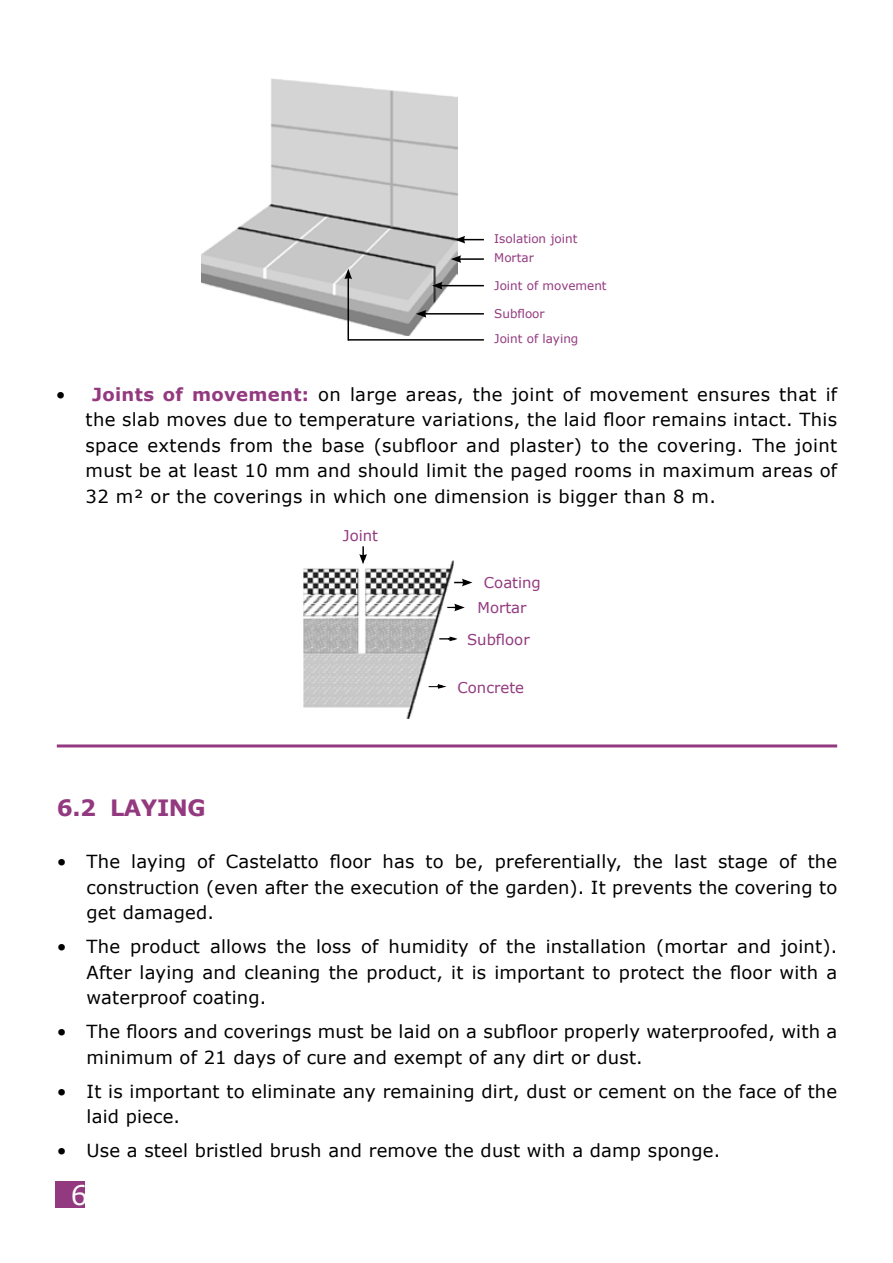
<style>
.page{position:relative;width:893px;height:1263px;background:#fff}
.page>*{position:absolute;margin:0;border:0;box-sizing:border-box;transform-origin:0 0}
.t1{font:27px "Verdana";color:#fff}
.t2{font:700 22.5px "Verdana";letter-spacing:-.02em;color:#93397f}
.t3{font:18px/25.5px "Verdana";letter-spacing:.01em;color:#000;text-align:justify}
.t4{font:14.85px/24.9px "Verdana";color:#93397f}
.t5{font:12px/19.6px "Verdana";color:#93397f}
.s1{font-weight:700;color:#93397f}
</style>
<div class="page">
<div style="left:55px;top:1181px;width:30px;height:27px;background:#93397f"></div>
<img style="left:201px;top:79px;width:257px;height:257px">
<svg style="left:455px;top:236px;width:29px;height:7px"></svg>
<hr style="left:459px;top:258px;width:25px;height:2px;background:#000">
<svg style="left:451px;top:255px;width:10px;height:8px"></svg>
<hr style="left:440px;top:285px;width:44px;height:1px;background:#000">
<svg style="left:432px;top:282px;width:11px;height:7px"></svg>
<hr style="left:424px;top:313px;width:60px;height:2px;background:#000">
<svg style="left:416px;top:310px;width:10px;height:8px"></svg>
<hr style="left:347px;top:277px;width:2px;height:64px;background:#000">
<svg style="left:344px;top:269px;width:8px;height:10px"></svg>
<hr style="left:348px;top:339px;width:136px;height:2px;background:#000">
<svg style="left:359px;top:546px;width:8px;height:14px"></svg>
<svg style="left:454px;top:579px;width:18px;height:7px"></svg>
<svg style="left:454px;top:604px;width:11px;height:7px"></svg>
<img style="left:303px;top:560px;width:151px;height:159px">
<hr style="left:57px;top:744px;width:780px;height:3px;background:#93397f">
<p class="t5" style="left:494px;top:228px;width:85px">Isolation joint<br>Mortar</p>
<p class="t5" style="left:494px;top:276px;width:114px">Joint of movement</p>
<p class="t5" style="left:494px;top:302px;width:86px;line-height:24.8px">Subfloor<br>Joint of laying</p>
<p class="t3" style="left:86px;top:381px;width:753px;text-indent:-30px">• <span class="s1">Joints of movement:</span> on large areas, the joint of movement ensures that if the slab moves due to temperature variations, the laid floor remains intact. This space extends from the base (subfloor and plaster) to the covering. The joint must be at least 10 mm and should limit the paged rooms in maximum areas of 32 m² or the coverings in which one dimension is bigger than 8 m.</p>
<p class="t2" style="left:57px;top:792px;width:150px">6.2 LAYING</p>
<p class="t4" style="left:343px;top:523px;width:37px">Joint</p>
<p class="t4" style="left:477px;top:570px;width:65px;text-indent:6px">Coating<br>Mortar</p>
<p class="t4" style="left:467px;top:627px;width:64px">Subfloor</p>
<p class="t4" style="left:458px;top:674px;width:68px">Concrete</p>
<p class="t3" style="left:87px;top:848px;width:752px;text-indent:-30px">• The laying of Castelatto floor has to be, preferentially, the last stage of the construction (even after the execution of the garden). It prevents the covering to get damaged.</p>
<p class="t3" style="left:87px;top:933px;width:752px;text-indent:-30px">• The product allows the loss of humidity of the installation (mortar and joint).<br>After laying and cleaning the product, it is important to protect the floor with a waterproof coating.</p>
<p class="t3" style="left:87px;top:1019px;width:752px;text-indent:-30px">• The floors and coverings must be laid on a subfloor properly waterproofed, with a minimum of 21 days of cure and exempt of any dirt or dust.</p>
<p class="t3" style="left:87px;top:1078px;width:752px;text-indent:-30px">• It is important to eliminate any remaining dirt, dust or cement on the face of the laid piece.</p>
<p class="t3" style="left:57px;top:1138px;width:665px">• Use a steel bristled brush and remove the dust with a damp sponge.</p>
<h1 class="t1" style="left:71px;top:1177px;width:19px">6</h1>
</div>
